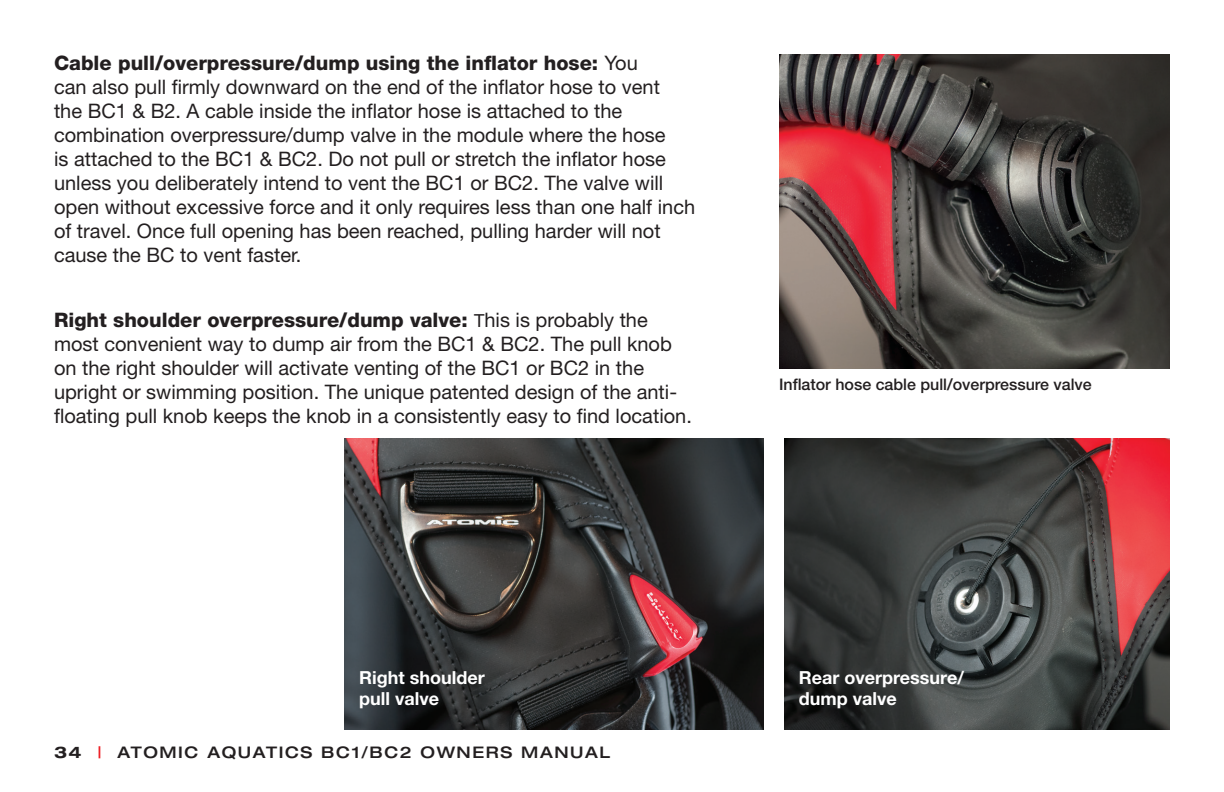
<style>
.page{position:relative;width:1224px;height:792px;background:#fff}
.page>*{position:absolute;margin:0;border:0;box-sizing:border-box;transform-origin:0 0}
.t1{font:20px/24px "Helvetica Neue";color:#231f20}
.t2{font:700 18px/21.6px "Helvetica Neue";color:#fff}
.t3{font:500 16px "Helvetica Neue";color:#231f20}
.t4{font:500 expanded 16px "Helvetica Neue";letter-spacing:.1em;color:#231f20}
.s1{font-weight:800}
.s2{font-size:18px}
.s3{font-weight:700}
.s4{color:#ee1d23}
</style>
<div class="page">
<img style="left:779px;top:54px;width:391px;height:314px">
<img style="left:344px;top:439px;width:420px;height:291px">
<img style="left:784px;top:439px;width:386px;height:291px">
<p class="t1" style="left:54px;top:50px;width:643px"><span class="s1">Cable pull/overpressure/dump using the inflator hose:</span> You<br>can also pull firmly downward on the end of the inflator hose to vent<br>the BC1 &amp; B2. A cable inside the inflator hose is attached to the combination overpressure/dump valve in the module where the hose<br>is attached to the BC1 &amp; BC2. Do not pull or stretch the inflator hose unless you deliberately intend to vent the BC1 or BC2. The valve will open without excessive force and it only requires less than one half inch of travel. Once full opening has been reached, pulling harder will not cause the BC to vent faster.</p>
<p class="t1" style="left:54px;top:307px;width:639px"><span class="s1">Right shoulder overpressure/dump valve:</span> <span class="s2">T</span>his is probably the most convenient way to dump air from the BC1 &amp; BC2. The pull knob on the right shoulder will activate venting of the BC1 or BC2 in the upright or swimming position. The unique patented design of the anti&shy;floating pull knob keeps the knob in a consistently easy to find location.</p>
<p class="t3" style="left:779px;top:375px;width:314px">Inflator hose cable pull/overpressure valve</p>
<p class="t2" style="left:359px;top:666px;width:127px">Right shoulder pull valve</p>
<p class="t4" style="left:54px;top:743px;width:558px"><span class="s3">34</span> <span class="s4">|</span> ATOMIC AQUATICS BC1/BC2 OWNERS MANUAL</p>
<p class="t2" style="left:799px;top:666px;width:167px">Rear overpressure/</p>
<p class="t2" style="left:799px;top:688px;width:100px">dump valve</p>
</div>
